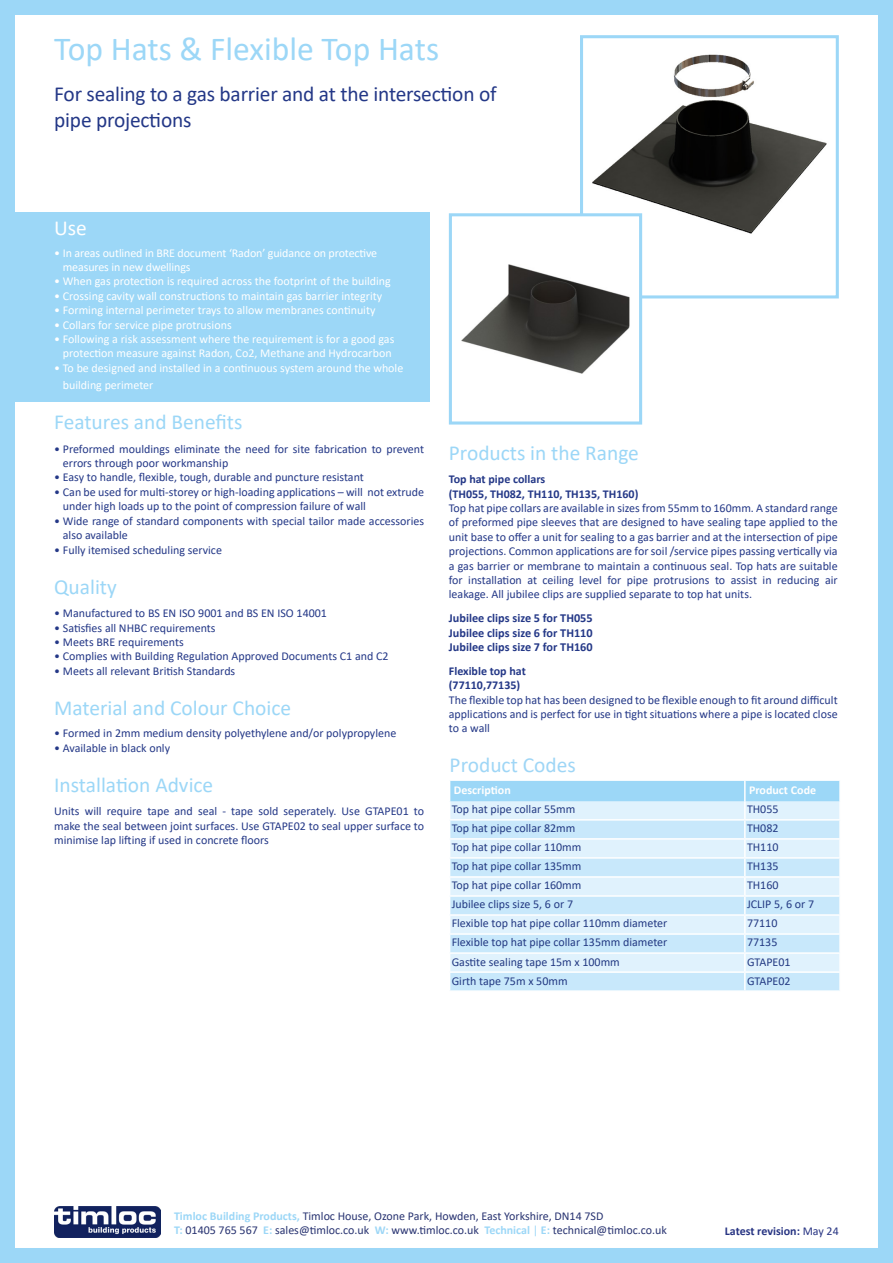
<style>
.page{position:relative;width:893px;height:1263px;background:#fff}
.page>*{position:absolute;margin:0;border:0;box-sizing:border-box;transform-origin:0 0}
.t1{font:33.6px "Calibri";color:#9cd7f7}
.t2{font:21.45px "Calibri";color:#9cd7f7}
.t3{font:21.45px/25.7px "Calibri";letter-spacing:-.01em;color:#243887}
.t4{font:21.45px "Calibri";color:#9fd6f6}
.t5{font:21.45px "Calibri";color:#fff}
.t6{font:700 12.3px/14.7px "Calibri";color:#243887;text-align:justify}
.t7{font:12px/14.4px "Calibri";color:#243887}
.t8{font:12px/14.4px "Calibri";color:#fff}
.t9{font:12px "Calibri";color:#233a83}
.t10{font:12px/14.4px "Calibri";color:#283371}
.t11{font:700 12px/14.4px "Calibri";color:#243887}
.t12{font:700 12px "Calibri";color:#fff}
.t13{font:700 12px "Calibri";color:#283583}
.s1{font-weight:700;color:#9cd7f7}
.s2{font-weight:700;color:#9cd6f6}
.s3{color:#9cd7f7}
.s4{font-weight:400}
</style>
<div class="page">
<div style="left:0;top:0;width:893px;height:1263px;border:15px solid #9cd7f7"></div>
<img style="left:54px;top:1206px;width:106px;height:32px">
<div style="left:0;top:212px;width:429px;height:190px;background:#9cd7f7"></div>
<img style="left:592px;top:54px;width:235px;height:196px">
<div style="left:580px;top:35px;width:259px;height:263px;border:3px solid #9cd7f7"></div>
<div style="left:450px;top:215px;width:191px;height:208px;background:#fff"></div>
<img style="left:462px;top:264px;width:167px;height:110px">
<div style="left:449px;top:213px;width:193px;height:212px;border:3px solid #9cd7f7"></div>
<svg style="left:450px;top:781px;width:390px;height:209px;background:#d1ecfb"></svg>
<h1 class="t1" style="left:54px;top:26px;width:386px">Top Hats &amp; Flexible Top Hats</h1>
<h2 class="t3" style="left:54px;top:80px;width:444px">For sealing to a gas barrier and at the intersection of pipe projections</h2>
<h2 class="t5" style="left:54px;top:213px;width:34px">Use</h2>
<p class="t8" style="left:63px;top:245px;width:316px;text-indent:-9px">• In areas outlined in BRE document ‘Radon’ guidance on protective measures in new dwellings</p>
<p class="t8" style="left:54px;top:274px;width:338px">• When gas protection is required across the footprint of the building</p>
<p class="t8" style="left:54px;top:288px;width:330px">• Crossing cavity wall constructions to maintain gas barrier integrity</p>
<p class="t8" style="left:54px;top:303px;width:323px">• Forming internal perimeter trays to allow membranes continuity</p>
<p class="t8" style="left:54px;top:317px;width:179px">• Collars for service pipe protrusions</p>
<p class="t8" style="left:54px;top:332px;width:342px;text-align:center">• Following a risk assessment where the requirement is for a good gas protection measure against Radon, Co2, Methane and Hydrocarbon</p>
<p class="t8" style="left:63px;top:359px;width:342px;line-height:16.8px;text-indent:-9px">• To be designed and installed in a continuous system around the whole building perimeter</p>
<h2 class="t2" style="left:54px;top:407px;width:190px">Features and Benefits</h2>
<p class="t7" style="left:63px;top:441px;width:363px;text-indent:-9px">• Preformed mouldings eliminate the need for site fabrication to prevent errors through poor workmanship</p>
<p class="t7" style="left:54px;top:470px;width:311px">• Easy to handle, flexible, tough, durable and puncture resistant</p>
<p class="t7" style="left:63px;top:484px;width:363px;text-indent:-9px">• Can be used for multi-storey or high-loading applications – will not extrude under high loads up to the point of compression failure of wall</p>
<p class="t7" style="left:63px;top:513px;width:363px;text-indent:-9px">• Wide range of standard components with special tailor made accessories also available</p>
<p class="t7" style="left:54px;top:542px;width:169px">• Fully itemised scheduling service</p>
<h2 class="t2" style="left:54px;top:572px;width:64px">Quality</h2>
<p class="t7" style="left:54px;top:606px;width:274px">• Manufactured to BS EN ISO 9001 and BS EN ISO 14001</p>
<p class="t7" style="left:54px;top:620px;width:163px">• Satisfies all NHBC requirements</p>
<p class="t7" style="left:54px;top:634px;width:131px">• Meets BRE requirements</p>
<p class="t7" style="left:54px;top:649px;width:336px">• Complies with Building Regulation Approved Documents C1 and C2</p>
<p class="t7" style="left:54px;top:663px;width:183px">• Meets all relevant British Standards</p>
<h2 class="t2" style="left:54px;top:693px;width:239px">Material and Colour Choice</h2>
<p class="t7" style="left:54px;top:725px;width:344px">• Formed in 2mm medium density polyethylene and/or polypropylene</p>
<p class="t7" style="left:54px;top:740px;width:117px">• Available in black only</p>
<h2 class="t2" style="left:54px;top:770px;width:161px">Installation Advice</h2>
<p class="t7" style="left:54px;top:804px;width:371px;text-align:justify">Units will require tape and seal - tape sold seperately. Use GTAPE01 to make the seal between joint surfaces. Use GTAPE02 to seal upper surface to minimise lap lifting if used in concrete floors</p>
<h2 class="t2" style="left:449px;top:438px;width:192px">Products in the Range</h2>
<p class="t11" style="left:449px;top:472px;width:191px">Top hat pipe collars<br>(TH055, TH082, TH110, TH135, TH160)</p>
<p class="t7" style="left:449px;top:500px;width:390px;text-align:justify">Top hat pipe collars are available in sizes from 55mm to 160mm. A standard range of preformed pipe sleeves that are designed to have sealing tape applied to the unit base to offer a unit for sealing to a gas barrier and at the intersection of pipe projections. Common applications are for soil /service pipes passing vertically via a gas barrier or membrane to maintain a continuous seal. Top hats are suitable for installation at ceiling level for pipe protrusions to assist in reducing air leakage. All jubilee clips are supplied separate to top hat units.</p>
<p class="t6" style="left:449px;top:610px;width:145px">Jubilee clips size 5 for TH055<br>Jubilee clips size 6 for TH110<br>Jubilee clips size 7 for TH160</p>
<p class="t11" style="left:449px;top:663px;width:78px">Flexible top hat (77110,77135)</p>
<p class="t7" style="left:449px;top:692px;width:390px;text-align:justify">The flexible top hat has been designed to be flexible enough to fit around difficult applications and is perfect for use in tight situations where a pipe is located close to a wall</p>
<h2 class="t4" style="left:450px;top:750px;width:128px">Product Codes</h2>
<p class="t12" style="left:454px;top:782px;width:58px">Description</p>
<p class="t12" style="left:749px;top:782px;width:69px">Product Code</p>
<p class="t9" style="left:452px;top:801px;width:125px">Top hat pipe collar 55mm</p>
<p class="t9" style="left:747px;top:801px;width:33px">TH055</p>
<p class="t9" style="left:452px;top:820px;width:125px">Top hat pipe collar 82mm</p>
<p class="t9" style="left:747px;top:820px;width:33px">TH082</p>
<p class="t9" style="left:452px;top:839px;width:131px">Top hat pipe collar 110mm</p>
<p class="t9" style="left:747px;top:839px;width:33px">TH110</p>
<p class="t9" style="left:452px;top:858px;width:131px">Top hat pipe collar 135mm</p>
<p class="t9" style="left:747px;top:858px;width:33px">TH135</p>
<p class="t9" style="left:452px;top:877px;width:131px">Top hat pipe collar 160mm</p>
<p class="t9" style="left:747px;top:877px;width:33px">TH160</p>
<p class="t9" style="left:452px;top:896px;width:123px">Jubilee clips size 5, 6 or 7</p>
<p class="t9" style="left:747px;top:896px;width:69px">JCLIP 5, 6 or 7</p>
<p class="t9" style="left:452px;top:915px;width:217px">Flexible top hat pipe collar 110mm diameter</p>
<p class="t9" style="left:747px;top:915px;width:32px">77110</p>
<p class="t9" style="left:452px;top:934px;width:217px">Flexible top hat pipe collar 135mm diameter</p>
<p class="t9" style="left:747px;top:934px;width:32px">77135</p>
<p class="t9" style="left:452px;top:953px;width:170px">Gastite sealing tape 15m x 100mm</p>
<p class="t9" style="left:747px;top:953px;width:45px">GTAPE01</p>
<p class="t9" style="left:452px;top:972px;width:117px">Girth tape 75m x 50mm</p>
<p class="t9" style="left:747px;top:972px;width:45px">GTAPE02</p>
<p class="t10" style="left:174px;top:1208px;width:494px"><span class="s1">Timloc Building Products,</span> Timloc House, Ozone Park, Howden, East Yorkshire, DN14 7SD<br><span class="s1">T:</span> 01405 765 567 <span class="s1">E:</span> sales@timloc.co.uk <span class="s2">W:</span> www.timloc.co.uk <span class="s1">Technical</span> <span class="s3">|</span> <span class="s1">E:</span> technical@timloc.co.uk</p>
<p class="t13" style="left:725px;top:1222px;width:115px">Latest revision: <span class="s4">May 24</span></p>
</div>
